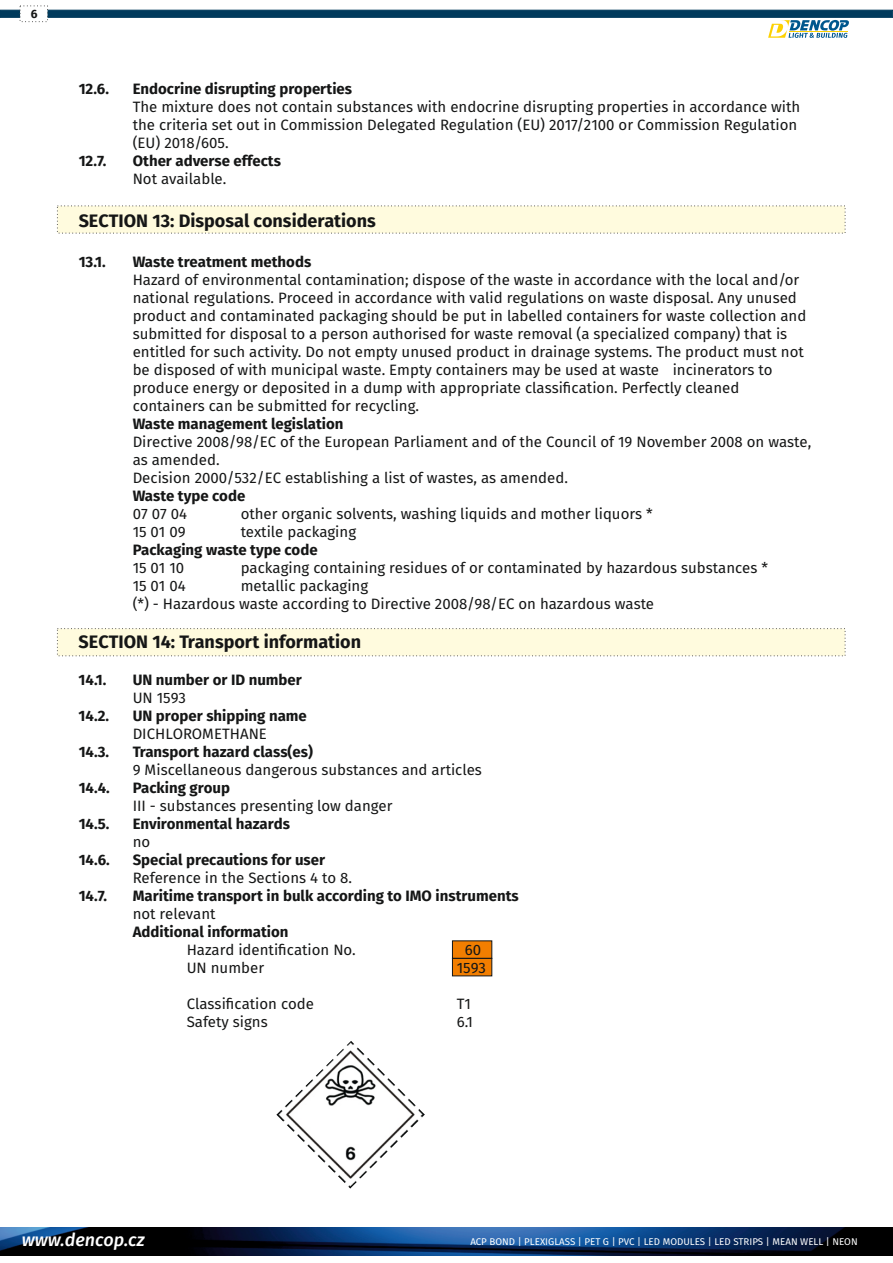
<style>
.page{position:relative;width:893px;height:1263px;background:#fff}
.page>*{position:absolute;margin:0;border:0;box-sizing:border-box;transform-origin:0 0}
.t1{font:700 18px "Fira Sans";color:#151616}
.t2{font:italic 500 18px "Fira Sans";color:#fff}
.t3{font:15px/18px "Fira Sans";color:#151616}
.t4{font:700 15px "Fira Sans";color:#151616}
.t5{font:700 12px "Fira Sans";color:#151616}
.t6{font:9.75px "Fira Sans";color:#fff}
</style>
<div class="page">
<svg style="left:452px;top:940px;width:41px;height:37px;background:#d6760d"></svg>
<svg style="left:57px;top:205px;width:789px;height:29px;background:#fbf8dd"></svg>
<svg style="left:57px;top:628px;width:789px;height:29px;background:#fbf8dd"></svg>
<img style="left:0;top:1228px;width:893px;height:27px">
<svg style="left:0;top:5px;width:893px;height:33px"></svg>
<img style="left:276px;top:1041px;width:149px;height:148px">
<p class="t5" style="left:31px;top:7px;width:8px">6</p>
<p class="t4" style="left:79px;top:80px;width:32px">12.6.</p>
<p class="t4" style="left:133px;top:80px;width:221px">Endocrine disrupting properties</p>
<p class="t3" style="left:133px;top:98px;width:669px">The mixture does not contain substances with endocrine disrupting properties in accordance with the criteria set out in Commission Delegated Regulation (EU) 2017/2100 or Commission Regulation (EU) 2018/605.</p>
<p class="t4" style="left:79px;top:152px;width:29px">12.7.</p>
<p class="t4" style="left:133px;top:152px;width:150px">Other adverse effects</p>
<p class="t3" style="left:133px;top:170px;width:95px">Not available.</p>
<p class="t1" style="left:79px;top:210px;width:299px">SECTION 13: Disposal considerations</p>
<p class="t4" style="left:79px;top:253px;width:29px">13.1.</p>
<p class="t4" style="left:133px;top:253px;width:180px">Waste treatment methods</p>
<p class="t3" style="left:133px;top:271px;width:675px">Hazard of environmental contamination; dispose of the waste in accordance with the local and/or national regulations. Proceed in accordance with valid regulations on waste disposal. Any unused product and contaminated packaging should be put in labelled containers for waste collection and submitted for disposal to a person authorised for waste removal (a specialized company) that is</p>
<p class="t3" style="left:133px;top:343px;width:673px">entitled for such activity. Do not empty unused product in drainage systems. The product must not be disposed of with municipal waste. Empty containers may be used at waste incinerators to produce energy or deposited in a dump with appropriate classification. Perfectly cleaned containers can be submitted for recycling.</p>
<p class="t4" style="left:133px;top:415px;width:212px">Waste management legislation</p>
<p class="t3" style="left:133px;top:433px;width:680px">Directive 2008/98/EC of the European Parliament and of the Council of 19 November 2008 on waste,</p>
<p class="t3" style="left:133px;top:451px;width:88px">as amended.</p>
<p class="t3" style="left:133px;top:469px;width:437px">Decision 2000/532/EC establishing a list of wastes, as amended.</p>
<p class="t4" style="left:133px;top:487px;width:114px">Waste type code</p>
<p class="t3" style="left:133px;top:505px;width:56px">07 07 04</p>
<p class="t3" style="left:241px;top:505px;width:413px">other organic solvents, washing liquids and mother liquors *</p>
<p class="t3" style="left:133px;top:523px;width:54px">15 01 09</p>
<p class="t3" style="left:241px;top:523px;width:117px">textile packaging</p>
<p class="t4" style="left:133px;top:541px;width:187px">Packaging waste type code</p>
<p class="t3" style="left:133px;top:559px;width:53px">15 01 10</p>
<p class="t3" style="left:241px;top:559px;width:529px">packaging containing residues of or contaminated by hazardous substances *</p>
<p class="t3" style="left:133px;top:577px;width:55px">15 01 04</p>
<p class="t3" style="left:241px;top:577px;width:129px">metallic packaging</p>
<p class="t3" style="left:133px;top:595px;width:523px">(*) - Hazardous waste according to Directive 2008/98/EC on hazardous waste</p>
<p class="t1" style="left:79px;top:631px;width:284px">SECTION 14: Transport information</p>
<p class="t4" style="left:79px;top:671px;width:29px">14.1.</p>
<p class="t4" style="left:133px;top:671px;width:171px">UN number or ID number</p>
<p class="t3" style="left:133px;top:689px;width:55px">UN 1593</p>
<p class="t4" style="left:79px;top:707px;width:32px">14.2.</p>
<p class="t4" style="left:133px;top:707px;width:176px">UN proper shipping name</p>
<p class="t3" style="left:133px;top:725px;width:136px">DICHLOROMETHANE</p>
<p class="t4" style="left:79px;top:743px;width:32px">14.3.</p>
<p class="t4" style="left:133px;top:743px;width:182px">Transport hazard class(es)</p>
<p class="t3" style="left:133px;top:761px;width:351px">9 Miscellaneous dangerous substances and articles</p>
<p class="t4" style="left:79px;top:779px;width:33px">14.4.</p>
<p class="t4" style="left:133px;top:779px;width:99px">Packing group</p>
<p class="t3" style="left:133px;top:797px;width:261px">III - substances presenting low danger</p>
<p class="t4" style="left:79px;top:815px;width:32px">14.5.</p>
<p class="t4" style="left:133px;top:815px;width:159px">Environmental hazards</p>
<p class="t3" style="left:133px;top:833px;width:19px">no</p>
<p class="t4" style="left:79px;top:851px;width:33px">14.6.</p>
<p class="t4" style="left:133px;top:851px;width:194px">Special precautions for user</p>
<p class="t3" style="left:133px;top:869px;width:221px">Reference in the Sections 4 to 8.</p>
<p class="t4" style="left:79px;top:887px;width:30px">14.7.</p>
<p class="t4" style="left:133px;top:887px;width:388px">Maritime transport in bulk according to IMO instruments</p>
<p class="t3" style="left:133px;top:905px;width:84px">not relevant</p>
<p class="t4" style="left:133px;top:923px;width:157px">Additional information</p>
<p class="t3" style="left:187px;top:959px;width:79px">UN number</p>
<p class="t3" style="left:457px;top:959px;width:31px">1593</p>
<p class="t3" style="left:187px;top:941px;width:171px">Hazard identification No.</p>
<p class="t3" style="left:465px;top:941px;width:18px">60</p>
<p class="t3" style="left:187px;top:995px;width:129px">Classification code</p>
<p class="t3" style="left:457px;top:995px;width:16px">T1</p>
<p class="t3" style="left:187px;top:1013px;width:83px">Safety signs</p>
<p class="t3" style="left:457px;top:1013px;width:18px">6.1</p>
<p class="t2" style="left:22px;top:1229px;width:124px">www.dencop.cz</p>
<p class="t6" style="left:470px;top:1236px;width:389px">ACP BOND | PLEXIGLASS | PET G | PVC | LED MODULES | LED STRIPS | MEAN WELL | NEON</p>
</div>
